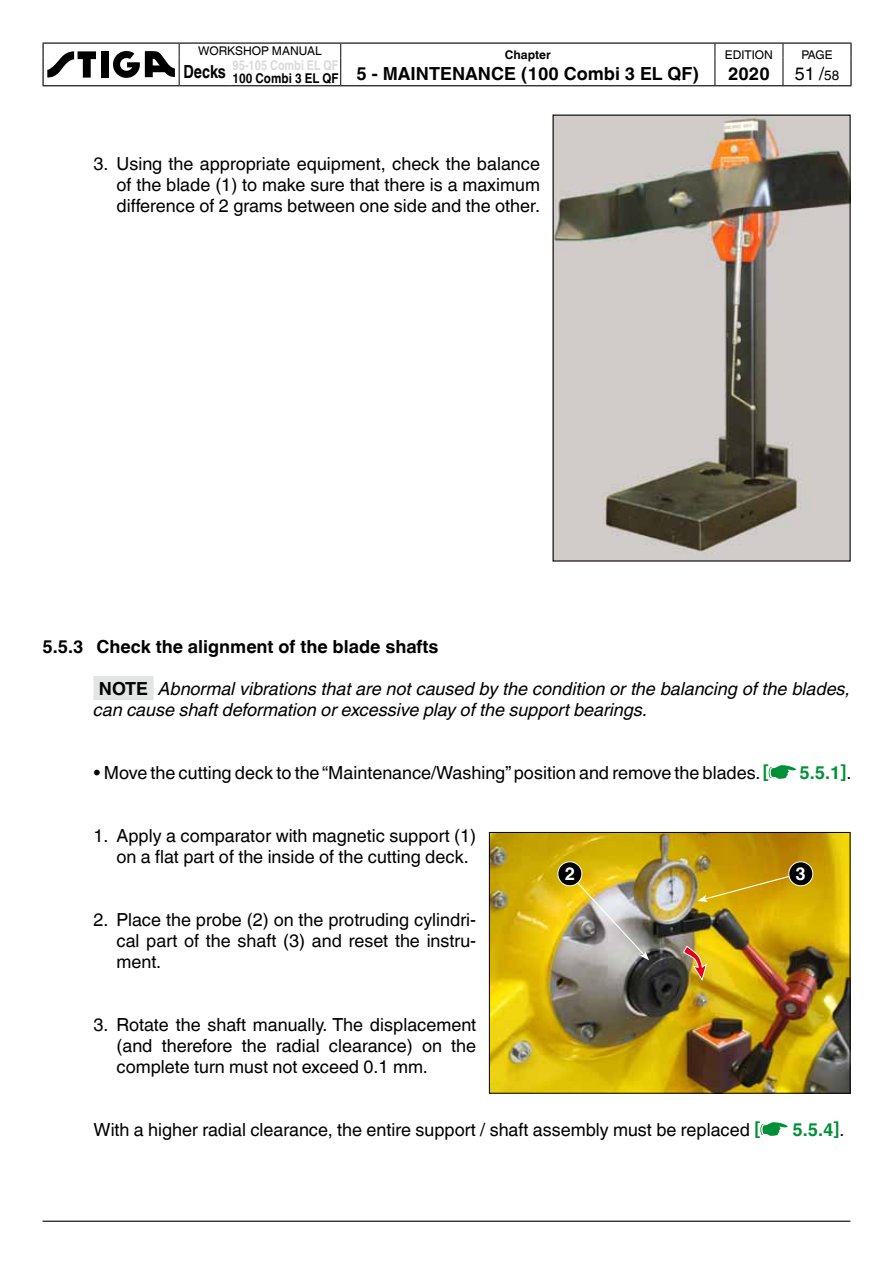
<style>
.page{position:relative;width:893px;height:1263px;background:#fff}
.page>*{position:absolute;margin:0;border:0;box-sizing:border-box;transform-origin:0 0}
.t1{font:18px/21px "Helvetica World";color:#000;text-align:justify}
.t2{font:italic 18px/21px "Helvetica World";color:#000}
.t3{font:700 18px "Helvetica World";color:#000}
.t4{font:700 18px "Helvetica World";color:#009037}
.t5{font:700 18px "Helvetica World";color:#000;scale:.8 1}
.t6{font:700 18px "Helvetica World";color:#fff}
.t7{font:700 13.5px "Helvetica World";color:#d9dadb;scale:.8 1}
.t8{font:700 13.5px "Helvetica World";color:#000;scale:.86 1}
.t9{font:12px "Helvetica World";color:#000}
.t10{font:700 12px "Helvetica World";color:#000}
.s1{font-size:13.5px}
.s2{font-weight:700;font-style:normal}
.s3{font-weight:700;color:#009037}
.s4{font-weight:400;color:#000}
</style>
<div class="page">
<hr style="left:43px;top:1221px;width:807px;height:1px;background:#000">
<hr style="left:43px;top:43px;width:136px;height:1px;background:#000">
<hr style="left:43px;top:85px;width:136px;height:1px;background:#000">
<hr style="left:179px;top:43px;width:51px;height:1px;background:#000">
<hr style="left:230px;top:43px;width:111px;height:1px;background:#000">
<hr style="left:341px;top:43px;width:374px;height:1px;background:#000">
<hr style="left:341px;top:85px;width:374px;height:1px;background:#000">
<svg style="left:715px;top:44px;width:1px;height:41px"></svg>
<hr style="left:715px;top:43px;width:68px;height:1px;background:#000">
<hr style="left:715px;top:85px;width:68px;height:1px;background:#000">
<svg style="left:783px;top:44px;width:1px;height:41px"></svg>
<svg style="left:850px;top:44px;width:2px;height:14px"></svg>
<hr style="left:850px;top:58px;width:2px;height:27px;background:#000">
<hr style="left:783px;top:43px;width:69px;height:1px;background:#000">
<hr style="left:783px;top:85px;width:69px;height:1px;background:#000">
<hr style="left:179px;top:85px;width:51px;height:1px;background:#000">
<svg style="left:340px;top:44px;width:1px;height:41px"></svg>
<hr style="left:230px;top:85px;width:111px;height:1px;background:#000">
<div style="left:101px;top:51px;width:7px;height:27px;background:#000"></div>
<svg style="left:43px;top:44px;width:53px;height:41px"></svg>
<svg style="left:113px;top:44px;width:67px;height:41px"></svg>
<div style="left:94px;top:676px;width:60px;height:24px;background:#e3e4e4"></div>
<svg style="left:769px;top:765px;width:27px;height:14px"></svg>
<svg style="left:760px;top:1122px;width:28px;height:14px"></svg>
<img style="left:491px;top:834px;width:357px;height:257px">
<div style="left:489px;top:832px;width:361px;height:261px;border:1px solid #000"></div>
<img style="left:568px;top:872px;width:81px;height:88px">
<div style="left:558px;top:862px;width:24px;height:24px;background:#000;border-radius:50%"></div>
<div style="left:557px;top:861px;width:25px;height:25px;border:1px solid #fff;border-radius:50%"></div>
<svg style="left:697px;top:872px;width:105px;height:30px;background:#d0a50d"></svg>
<div style="left:789px;top:862px;width:24px;height:24px;background:#000;border-radius:50%"></div>
<div style="left:788px;top:861px;width:25px;height:25px;border:1px solid #fff;border-radius:50%"></div>
<svg style="left:682px;top:945px;width:26px;height:37px"></svg>
<img style="left:555px;top:117px;width:293px;height:442px">
<p class="t9" style="left:198px;top:44px;width:125px">WORKSHOP MANUAL</p>
<p class="t10" style="left:505px;top:48px;width:47px">Chapter</p>
<p class="t3" style="left:357px;top:63px;width:344px">5 - MAINTENANCE (100 Combi 3 EL QF)</p>
<p class="t9" style="left:725px;top:48px;width:50px">EDITION</p>
<p class="t3" style="left:728px;top:63px;width:43px">2020</p>
<p class="t9" style="left:801px;top:48px;width:33px">PAGE</p>
<p class="t7" style="left:233px;top:58px;width:134px">95-105 Combi EL QF</p>
<p class="t8" style="left:232px;top:70px;width:125px">100 Combi 3 EL QF</p>
<p class="t5" style="left:183px;top:61px;width:55px">Decks</p>
<p class="t1" style="left:795px;top:63px;width:46px">51 /<span class="s1">58</span></p>
<p class="t1" style="left:116px;top:153px;width:425px;text-indent:-23px">3. Using the appropriate equipment, check the balance of the blade (1) to make sure that there is a maximum difference of 2 grams between one side and the other.</p>
<p class="t3" style="left:43px;top:636px;width:398px">5.5.3 Check the alignment of the blade shafts</p>
<p class="t2" style="left:94px;top:678px;width:758px"><span class="s2">NOTE</span> Abnormal vibrations that are not caused by the condition or the balancing of the blades, can cause shaft deformation or excessive play of the support bearings.</p>
<p class="t1" style="left:94px;top:762px;width:677px">• Move the cutting deck to the “Maintenance/Washing” position and remove the blades. <span class="s3">[</span></p>
<p class="t4" style="left:799px;top:762px;width:54px">5.5.1]<span class="s4">.</span></p>
<p class="t1" style="left:116px;top:825px;width:361px;text-indent:-23px">1. Apply a comparator with magnetic support (1) on a flat part of the inside of the cutting deck.</p>
<p class="t1" style="left:116px;top:909px;width:361px;text-indent:-23px">2. Place the probe (2) on the protruding cylindri&shy;cal part of the shaft (3) and reset the instru&shy;ment.</p>
<p class="t1" style="left:116px;top:1014px;width:361px;text-indent:-23px">3. Rotate the shaft manually. The displacement (and therefore the radial clearance) on the complete turn must not exceed 0.1 mm.</p>
<p class="t6" style="left:565px;top:863px;width:12px">2</p>
<p class="t6" style="left:796px;top:863px;width:12px">3</p>
<p class="t1" style="left:94px;top:1119px;width:668px">With a higher radial clearance, the entire support / shaft assembly must be replaced <span class="s3">[</span></p>
<p class="t4" style="left:792px;top:1119px;width:54px">5.5.4]<span class="s4">.</span></p>
</div>
